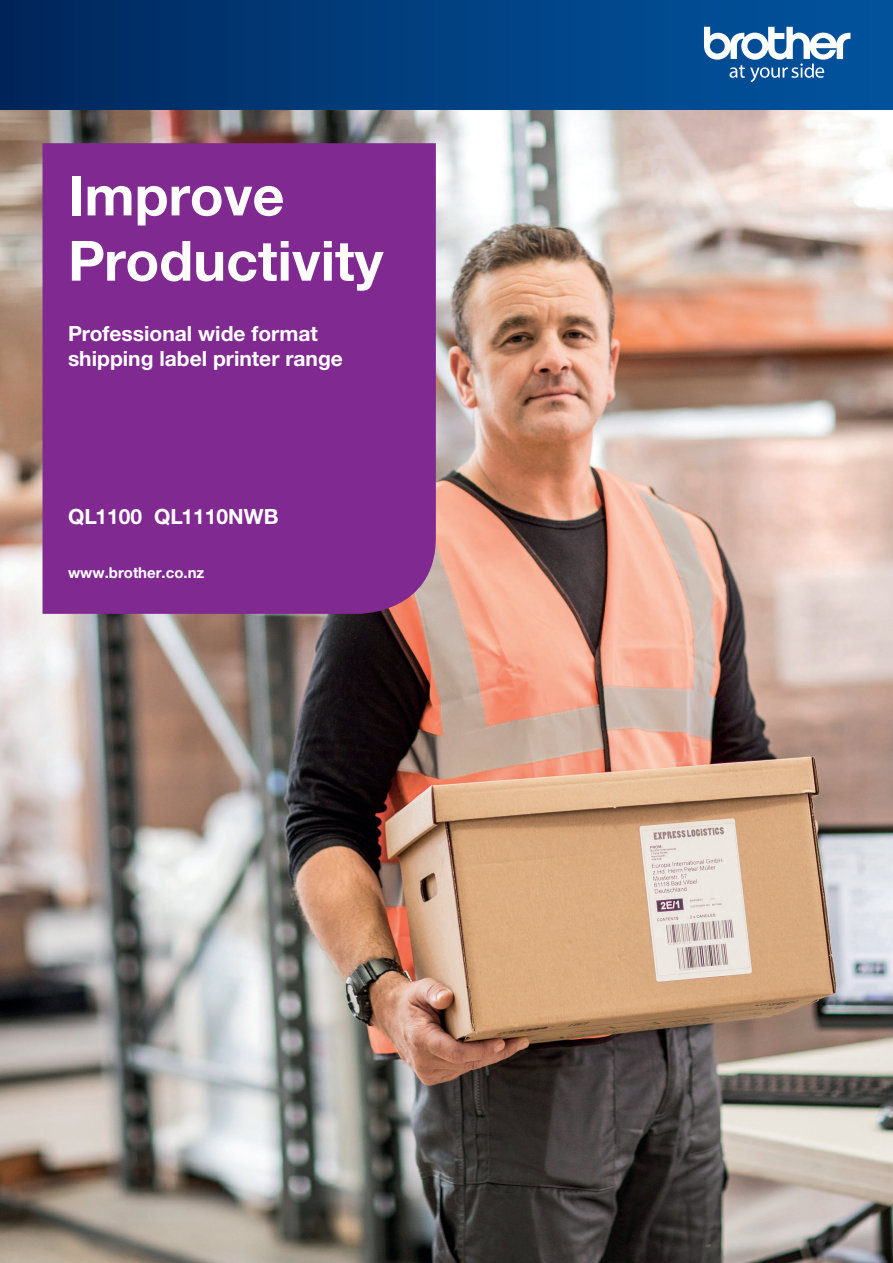
<style>
.page{position:relative;width:893px;height:1263px;background:#fff}
.page>*{position:absolute;margin:0;border:0;box-sizing:border-box;transform-origin:0 0}
.t1{font:700 55.5px/65.2px "Helvetica Neue LTW1 G";color:#fff}
.t2{font:700 21px/25.5px "Helvetica Neue LTW1 G";color:#fff}
.t3{font:700 15px "Helvetica Neue LTW1 G";color:#fff}
.s1{font-family:"Helvetica Neue LT Std"}
</style>
<div class="page">
<img style="left:0;top:110px;width:893px;height:1153px">
<div style="left:43px;top:143px;width:393px;height:471px;background:#802990"></div>
<div style="left:0;top:0;width:893px;height:110px;background:linear-gradient(to right,#00285e,#0255a1)"></div>
<svg style="left:704px;top:27px;width:146px;height:55px"></svg>
<h1 class="t1" style="left:68px;top:163px;width:317px">Improve<br>Productivity</h1>
<p class="t2" style="left:68px;top:320px;width:276px">Professional wide format shipping label printer range</p>
<p class="t2" style="left:68px;top:503px;width:212px">QL1100 QL1110NWB</p>
<p class="t3" style="left:68px;top:564px;width:138px">www.brother<span class="s1">.co.nz</span></p>
</div>
